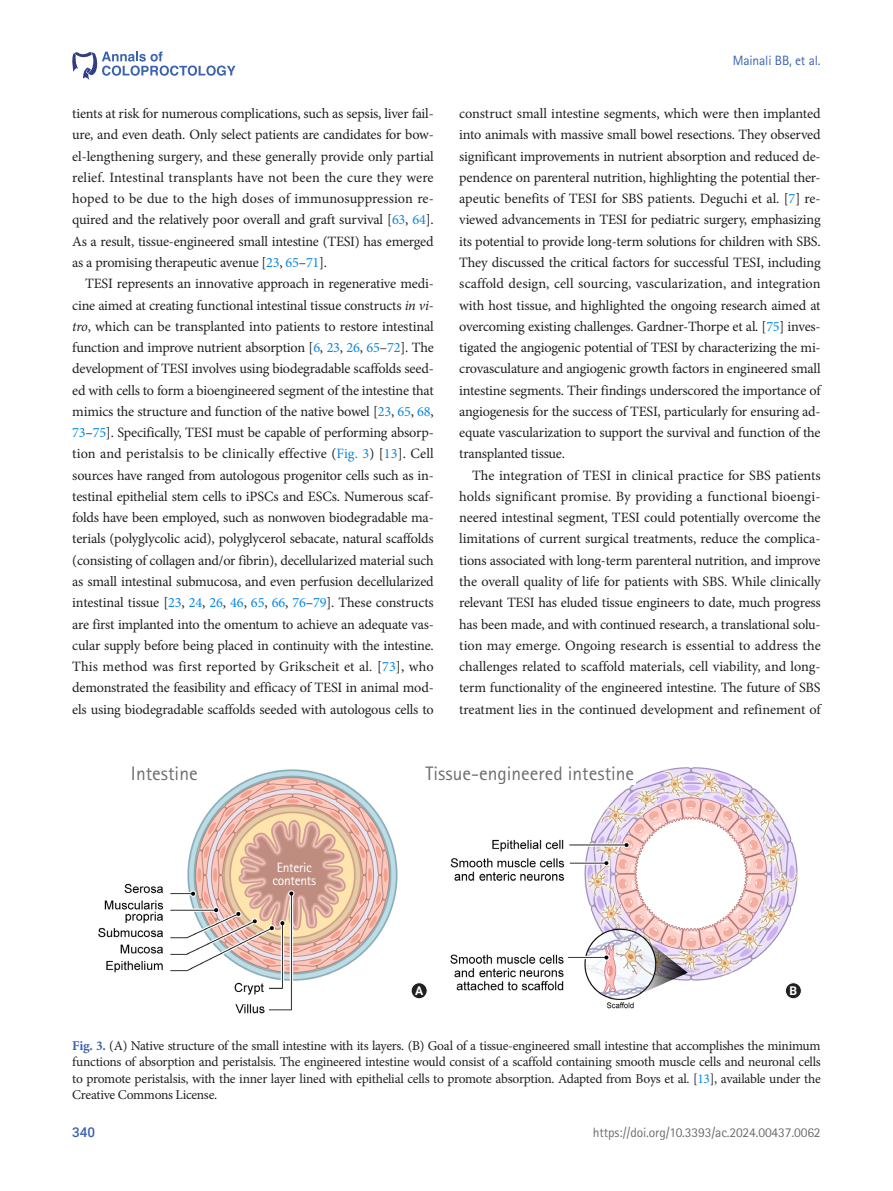
<style>
.page{position:relative;width:893px;height:1191px;background:#fff}
.page>*{position:absolute;margin:0;border:0;box-sizing:border-box;transform-origin:0 0}
.t1{font:19.5px "Rotis Sans Serif Std";color:#6c6d70}
.body{font:14.25px/21.3px "Minion Pro";letter-spacing:-.015em;color:#231f20;text-align:justify}
.fig-caption{font:13.5px/16.5px "Minion Pro";letter-spacing:-.02em;color:#231f20;text-align:justify}
.t2{font:13.5px "Rotis Sans Serif Std";letter-spacing:-.01em;color:#6c6d70}
.t3{font:13.5px/13.5px "Rotis Sans Serif Std";letter-spacing:-.02em;color:#fff;text-align:center}
.t4{font:13.5px "Rotis Sans Serif Std";letter-spacing:-.01em;color:#3b63b0}
.t5{font:500 13.5px "Roboto";color:#3b63b0}
.t6{font:700 12.15px "Roboto";color:#fff}
.s1{color:#0b88de}
.s2{font-style:italic}
.s3{font-weight:700;color:#3b63b0}
</style>
<div class="page">
<img style="left:98px;top:767px;width:702px;height:247px">
<div style="left:411px;top:982px;width:16px;height:16px;background:#231f20;border-radius:50%"></div>
<div style="left:411px;top:982px;width:17px;height:17px;border:1px solid #fff;border-radius:50%"></div>
<div style="left:785px;top:982px;width:16px;height:16px;background:#231f20;border-radius:50%"></div>
<div style="left:785px;top:982px;width:17px;height:17px;border:1px solid #fff;border-radius:50%"></div>
<div style="left:426px;top:766px;width:210px;height:18px;background:#fff"></div>
<div style="left:131px;top:766px;width:79px;height:29px;background:#fff"></div>
<div style="left:269px;top:862px;width:51px;height:27px;background:#bf8d80"></div>
<svg style="left:72px;top:52px;width:163px;height:28px"></svg>
<p class="body" style="left:72px;top:103px;width:363px">tients at risk for numerous complications, such as sepsis, liver fail&shy;ure, and even death. Only select patients are candidates for bow&shy;el-lengthening surgery, and these generally provide only partial relief. Intestinal transplants have not been the cure they were hoped to be due to the high doses of immunosuppression re&shy;quired and the relatively poor overall and graft survival [<span class="s1">63</span>, <span class="s1">64</span>].<br>As a result, tissue-engineered small intestine (TESI) has emerged as a promising therapeutic avenue [<span class="s1">23</span>, <span class="s1">65</span>–<span class="s1">71</span>].</p>
<p class="body" style="left:72px;top:273px;width:363px;text-indent:13px">TESI represents an innovative approach in regenerative medi&shy;cine aimed at creating functional intestinal tissue constructs <span class="s2">in vi&shy;tro</span>, which can be transplanted into patients to restore intestinal function and improve nutrient absorption [<span class="s1">6</span>, <span class="s1">23</span>, <span class="s1">26</span>, <span class="s1">65</span>–<span class="s1">72</span>]. The development of TESI involves using biodegradable scaffolds seed&shy;ed with cells to form a bioengineered segment of the intestine that mimics the structure and function of the native bowel [<span class="s1">23</span>, <span class="s1">65</span>, <span class="s1">68</span>, <span class="s1">73</span>–<span class="s1">75</span>]. Specifically, TESI must be capable of performing absorp&shy;tion and peristalsis to be clinically effective (<span class="s1">Fig. 3</span>) [<span class="s1">13</span>]. Cell sources have ranged from autologous progenitor cells such as in&shy;testinal epithelial stem cells to iPSCs and ESCs. Numerous scaf&shy;folds have been employed, such as nonwoven biodegradable ma&shy;terials (polyglycolic acid), polyglycerol sebacate, natural scaffolds (consisting of collagen and/or fibrin), decellularized material such as small intestinal submucosa, and even perfusion decellularized intestinal tissue [<span class="s1">23</span>, <span class="s1">24</span>, <span class="s1">26</span>, <span class="s1">46</span>, <span class="s1">65</span>, <span class="s1">66</span>, <span class="s1">76</span>–<span class="s1">79</span>]. These constructs are first implanted into the omentum to achieve an adequate vas&shy;cular supply before being placed in continuity with the intestine.<br>This method was first reported by Grikscheit et al. [<span class="s1">73</span>], who demonstrated the feasibility and efficacy of TESI in animal mod&shy;els using biodegradable scaffolds seeded with autologous cells to</p>
<p class="t4" style="left:733px;top:52px;width:89px">Mainali BB, et al.</p>
<p class="body" style="left:459px;top:103px;width:363px">construct small intestine segments, which were then implanted into animals with massive small bowel resections. They observed significant improvements in nutrient absorption and reduced de&shy;pendence on parenteral nutrition, highlighting the potential ther&shy;apeutic benefits of TESI for SBS patients. Deguchi et al. [<span class="s1">7</span>] re&shy;viewed advancements in TESI for pediatric surgery, emphasizing its potential to provide long-term solutions for children with SBS.<br>They discussed the critical factors for successful TESI, including scaffold design, cell sourcing, vascularization, and integration with host tissue, and highlighted the ongoing research aimed at overcoming existing challenges. Gardner-Thorpe et al. [<span class="s1">75</span>] inves&shy;tigated the angiogenic potential of TESI by characterizing the mi&shy;crovasculature and angiogenic growth factors in engineered small intestine segments. Their findings underscored the importance of angiogenesis for the success of TESI, particularly for ensuring ad&shy;equate vascularization to support the survival and function of the transplanted tissue.</p>
<p class="body" style="left:459px;top:464px;width:363px;text-indent:13px">The integration of TESI in clinical practice for SBS patients holds significant promise. By providing a functional bioengi&shy;neered intestinal segment, TESI could potentially overcome the limitations of current surgical treatments, reduce the complica&shy;tions associated with long-term parenteral nutrition, and improve the overall quality of life for patients with SBS. While clinically relevant TESI has eluded tissue engineers to date, much progress has been made, and with continued research, a translational solu&shy;tion may emerge. Ongoing research is essential to address the challenges related to scaffold materials, cell viability, and long&shy;term functionality of the engineered intestine. The future of SBS treatment lies in the continued development and refinement of</p>
<p class="t1" style="left:131px;top:761px;width:68px">Intestine</p>
<p class="t1" style="left:426px;top:761px;width:210px">Tissue-engineered intestine</p>
<p class="t3" style="left:272px;top:860px;width:45px">Enteric contents</p>
<p class="t6" style="left:415px;top:982px;width:10px">A</p>
<p class="t6" style="left:789px;top:982px;width:9px">B</p>
<p class="fig-caption" style="left:72px;top:1037px;width:750px"><span class="s3">Fig. 3.</span> (A) Native structure of the small intestine with its layers. (B) Goal of a tissue-engineered small intestine that accomplishes the minimum functions of absorption and peristalsis. The engineered intestine would consist of a scaffold containing smooth muscle cells and neuronal cells to promote peristalsis, with the inner layer lined with epithelial cells to promote absorption. Adapted from Boys et al. [<span class="s1">13</span>], available under the Creative Commons License.</p>
<p class="t5" style="left:72px;top:1123px;width:25px">340</p>
<p class="t2" style="left:593px;top:1124px;width:229px">https://doi.org/10.3393/ac.2024.00437.0062</p>
</div>
